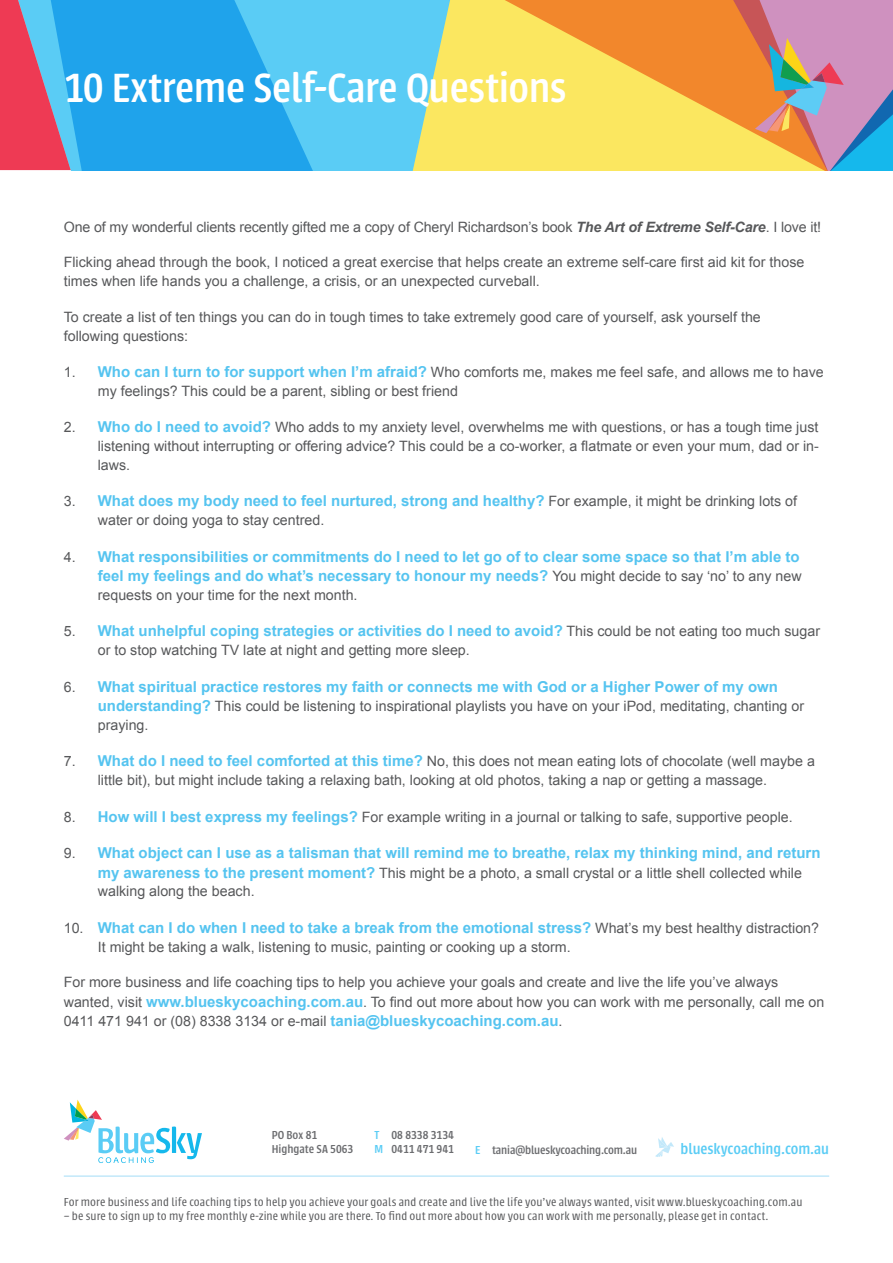
<style>
.page{position:relative;width:893px;height:1263px;background:#fff}
.page>*{position:absolute;margin:0;border:0;box-sizing:border-box;transform-origin:0 0}
.t1{font:500 45px "Urbana";letter-spacing:-.005em;color:#fff}
.t2{font:500 16.5px "Urbana";color:#5accf5}
.Bullet{font:700 15px/19.5px "Arial";color:#55c4f0;text-align:right}
.Bullet-2{font:14.25px/18.8px "Arial";color:#57585a}
.Body{font:14.25px/18.8px "Arial";color:#57585a}
.t3{font:300 12.75px "Urbana";letter-spacing:.01em;color:#57585a}
.t4{font:500 12.75px/14.2px "Urbana";color:#6c6d70}
.s1{font-weight:700;font-style:italic}
.s2{font-weight:700;font-size:15px;color:#55c4f0}
.s3{font-weight:400;font-size:14.25px;color:#57585a}
.s4{color:#5accf5}
</style>
<div class="page">
<svg style="left:829px;top:0;width:64px;height:170px;background:#9c94c5"></svg>
<svg style="left:456px;top:0;width:373px;height:170px;background:#f5c254"></svg>
<svg style="left:0;top:0;width:456px;height:170px;background:#56a9d8"></svg>
<svg style="left:64px;top:1100px;width:138px;height:63px"></svg>
<svg style="left:755px;top:38px;width:89px;height:95px;background:#bb938d"></svg>
<svg style="left:655px;top:1137px;width:19px;height:20px"></svg>
<hr style="left:64px;top:1175px;width:765px;height:2px;background:#c2e8fa">
<p class="t1" style="left:64px;top:64px;width:504px">10 Extreme Self-Care Questions</p>
<p class="Body" style="left:64px;top:217px;width:759px">One of my wonderful clients recently gifted me a copy of Cheryl Richardson’s book <span class="s1">The Art of Extreme Self-Care</span>. I love it!</p>
<p class="Body" style="left:64px;top:253px;width:742px">Flicking ahead through the book, I noticed a great exercise that helps create an extreme self-care first aid kit for those times when life hands you a challenge, a crisis, or an unexpected curveball.</p>
<p class="Body" style="left:64px;top:308px;width:699px">To create a list of ten things you can do in tough times to take extremely good care of yourself, ask yourself the following questions:</p>
<p class="Bullet-2" style="left:98px;top:363px;width:727px;text-indent:-34px">1. <span class="s2">Who can I turn to for support when I’m afraid?</span> Who comforts me, makes me feel safe, and allows me to have my feelings? This could be a parent, sibling or best friend</p>
<p class="Bullet-2" style="left:98px;top:418px;width:723px;text-align:justify;text-indent:-34px">2. <span class="s2">Who do I need to avoid?</span> Who adds to my anxiety level, overwhelms me with questions, or has a tough time just listening without interrupting or offering advice? This could be a co-worker, a flatmate or even your mum, dad or in&shy;laws.</p>
<p class="Bullet" style="left:64px;top:492px;width:735px"><span class="s3">3.</span> What does my body need to feel nurtured, strong and healthy? <span class="s3">For example, it might be drinking lots of</span></p>
<p class="Bullet-2" style="left:98px;top:511px;width:228px">water or doing yoga to stay centred.</p>
<p class="Bullet" style="left:64px;top:547px;width:739px"><span class="s3">4.</span> What responsibilities or commitments do I need to let go of to clear some space so that I’m able to feel my feelings and do what’s necessary to honour my needs? <span class="s3">You might decide to say ‘no’ to any new</span></p>
<p class="Bullet-2" style="left:98px;top:586px;width:261px">requests on your time for the next month.</p>
<p class="Bullet" style="left:64px;top:622px;width:758px"><span class="s3">5.</span> What unhelpful coping strategies or activities do I need to avoid? <span class="s3">This could be not eating too much sugar</span></p>
<p class="Bullet-2" style="left:98px;top:641px;width:374px">or to stop watching TV late at night and getting more sleep.</p>
<p class="Bullet" style="left:64px;top:677px;width:716px"><span class="s3">6.</span> What spiritual practice restores my faith or connects me with God or a Higher Power of my own</p>
<p class="Bullet-2" style="left:98px;top:697px;width:708px"><span class="s2">understanding?</span> This could be listening to inspirational playlists you have on your iPod, meditating, chanting or praying.</p>
<p class="Bullet-2" style="left:98px;top:752px;width:719px;text-indent:-34px">7. <span class="s2">What do I need to feel comforted at this time?</span> No, this does not mean eating lots of chocolate (well maybe a little bit), but might include taking a relaxing bath, looking at old photos, taking a nap or getting a massage.</p>
<p class="Bullet-2" style="left:64px;top:807px;width:730px">8. <span class="s2">How will I best express my feelings?</span> For example writing in a journal or talking to safe, supportive people.</p>
<p class="Bullet" style="left:64px;top:843px;width:758px"><span class="s3">9.</span> What object can I use as a talisman that will remind me to breathe, relax my thinking mind, and return</p>
<p class="Bullet-2" style="left:98px;top:863px;width:706px"><span class="s2">my awareness to the present moment?</span> This might be a photo, a small crystal or a little shell collected while walking along the beach.</p>
<p class="Bullet" style="left:64px;top:918px;width:757px"><span class="s3">10.</span> What can I do when I need to take a break from the emotional stress? <span class="s3">What’s my best healthy distraction?</span></p>
<p class="Bullet-2" style="left:98px;top:937px;width:474px">It might be taking a walk, listening to music, painting or cooking up a storm.</p>
<p class="Body" style="left:64px;top:973px;width:762px;line-height:19.5px">For more business and life coaching tips to help you achieve your goals and create and live the life you’ve always wanted, visit <span class="s2">www.blueskycoaching.com.au</span>. To find out more about how you can work with me personally, call me on<br>0411 471 941 or (08) 8338 3134 or e-mail <span class="s2">tania@blueskycoaching.com.au</span>.</p>
<p class="t4" style="left:272px;top:1127px;width:83px">PO Box 81<br>Highgate SA 5063</p>
<p class="t2" style="left:680px;top:1140px;width:150px">blueskycoaching.com.au</p>
<p class="t4" style="left:374px;top:1128px;width:81px"><span class="s4">T</span> 08 8338 3134<br><span class="s4">M</span> 0411 471 941</p>
<p class="t4" style="left:475px;top:1143px;width:164px"><span class="s4">E</span> tania@blueskycoaching.com.au</p>
<p class="t3" style="left:64px;top:1195px;width:740px">For more business and life coaching tips to help you achieve your goals and create and live the life you’ve always wanted, visit www.blueskycoaching.com.au</p>
<p class="t3" style="left:64px;top:1210px;width:706px">– be sure to sign up to my free monthly e-zine while you are there. To find out more about how you can work with me personally, please get in contact.</p>
</div>
